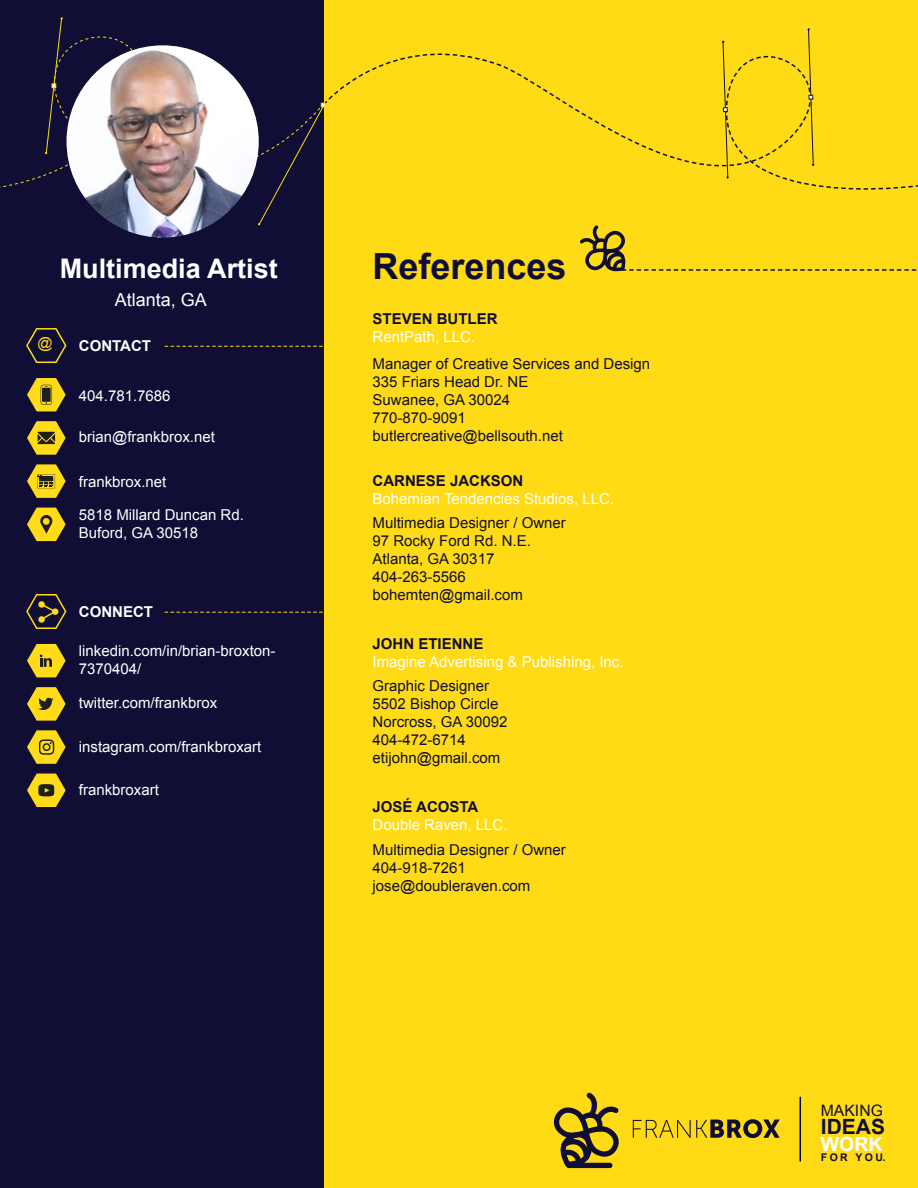
<style>
.page{position:relative;width:918px;height:1188px;background:#fff}
.page>*{position:absolute;margin:0;border:0;box-sizing:border-box;transform-origin:0 0}
.t1{font:700 36px "Arial";color:#100e34}
.t2{font:700 27px "Arial";color:#fff}
.t3{font:700 21px "Arial";color:#100e34}
.t4{font:700 19.5px "Arial";color:#fff}
.t5{font:18px "Arial";color:#fff}
.t6{font:15.75px "Arial";color:#100e34}
.t7{font:15px/18px "Arial";color:#100e34}
.t8{font:15px/18px "Arial";color:#fff}
.t9{font:700 15px "Arial";color:#100e34}
.t10{font:700 15px "Arial";color:#fff}
.t11{font:15px "Arial";color:#ffdb18}
.t12{font:700 10.5px "Arial";letter-spacing:.23em;color:#100e34}
</style>
<div class="page">
<div style="left:0;top:0;width:328px;height:1188px;background:#100e34"></div>
<div style="left:324px;top:0;width:594px;height:1188px;background:#ffdb15"></div>
<svg style="left:26px;top:328px;width:41px;height:35px"></svg>
<svg style="left:165px;top:346px;width:158px;height:1px"></svg>
<svg style="left:165px;top:612px;width:158px;height:1px"></svg>
<svg style="left:27px;top:508px;width:39px;height:33px"></svg>
<svg style="left:27px;top:421px;width:39px;height:34px"></svg>
<svg style="left:27px;top:378px;width:39px;height:33px"></svg>
<svg style="left:27px;top:464px;width:39px;height:34px"></svg>
<svg style="left:554px;top:1092px;width:65px;height:75px"></svg>
<div style="left:566px;top:1163px;width:46px;height:5px;background:#100e34;border-radius:3px"></div>
<svg style="left:633px;top:1119px;width:147px;height:19px"></svg>
<svg style="left:27px;top:644px;width:39px;height:33px"></svg>
<svg style="left:27px;top:687px;width:39px;height:34px"></svg>
<svg style="left:27px;top:730px;width:39px;height:34px"></svg>
<svg style="left:27px;top:774px;width:39px;height:33px"></svg>
<svg style="left:26px;top:594px;width:41px;height:35px"></svg>
<hr style="left:800px;top:1097px;width:1px;height:64px;background:#000">
<svg style="left:0;top:17px;width:918px;height:254px"></svg>
<h2 class="t2" style="left:60px;top:251px;width:220px">Multimedia Artist</h2>
<p class="t5" style="left:115px;top:288px;width:94px">Atlanta, GA</p>
<p class="t11" style="left:38px;top:333px;width:17px">@</p>
<p class="t10" style="left:79px;top:336px;width:74px">CONTACT</p>
<p class="t8" style="left:79px;top:387px;width:93px">404.781.7686</p>
<p class="t8" style="left:79px;top:427px;width:138px">brian@frankbrox.net</p>
<p class="t8" style="left:79px;top:473px;width:89px">frankbrox.net</p>
<p class="t8" style="left:79px;top:506px;width:167px">5818 Millard Duncan Rd.<br>Buford, GA 30518</p>
<p class="t10" style="left:79px;top:602px;width:76px">CONNECT</p>
<p class="t8" style="left:79px;top:642px;width:198px">linkedin.com/in/brian-broxton-<br>7370404/</p>
<p class="t8" style="left:79px;top:693px;width:140px">twitter.com/frankbrox</p>
<p class="t8" style="left:79px;top:737px;width:184px">instagram.com/frankbroxart</p>
<p class="t8" style="left:79px;top:781px;width:82px">frankbroxart</p>
<h1 class="t1" style="left:373px;top:243px;width:196px">References</h1>
<p class="t9" style="left:373px;top:308px;width:127px">STEVEN BUTLER</p>
<p class="t8" style="left:373px;top:327px;width:104px">RentPath, LLC.</p>
<p class="t7" style="left:373px;top:354px;width:279px">Manager of Creative Services and Design<br>335 Friars Head Dr. NE<br>Suwanee, GA 30024<br>770-870-9091 butlercreative@bellsouth.net</p>
<p class="t9" style="left:373px;top:471px;width:152px">CARNESE JACKSON</p>
<p class="t8" style="left:373px;top:490px;width:243px">Bohemian Tendencies Studios, LLC.</p>
<p class="t7" style="left:373px;top:514px;width:195px">Multimedia Designer / Owner<br>97 Rocky Ford Rd. N.E.<br>Atlanta, GA 30317<br>404-263-5566 bohemten@gmail.com</p>
<p class="t9" style="left:373px;top:634px;width:112px">JOHN ETIENNE</p>
<p class="t8" style="left:373px;top:653px;width:252px">Imagine Advertising &amp; Publishing, Inc.</p>
<p class="t7" style="left:373px;top:677px;width:137px">Graphic Designer<br>5502 Bishop Circle<br>Norcross, GA 30092<br>404-472-6714 etijohn@gmail.com</p>
<p class="t9" style="left:373px;top:797px;width:107px">JOSÉ ACOSTA</p>
<p class="t8" style="left:373px;top:816px;width:137px">Double Raven, LLC.</p>
<p class="t7" style="left:373px;top:840px;width:195px">Multimedia Designer / Owner<br>404-918-7261 jose@doubleraven.com</p>
<p class="t6" style="left:821px;top:1101px;width:64px">MAKING</p>
<h3 class="t3" style="left:821px;top:1113px;width:66px">IDEAS</h3>
<h3 class="t4" style="left:821px;top:1131px;width:63px">WORK</h3>
<p class="t12" style="left:821px;top:1151px;width:66px">FOR YOU.</p>
</div>
